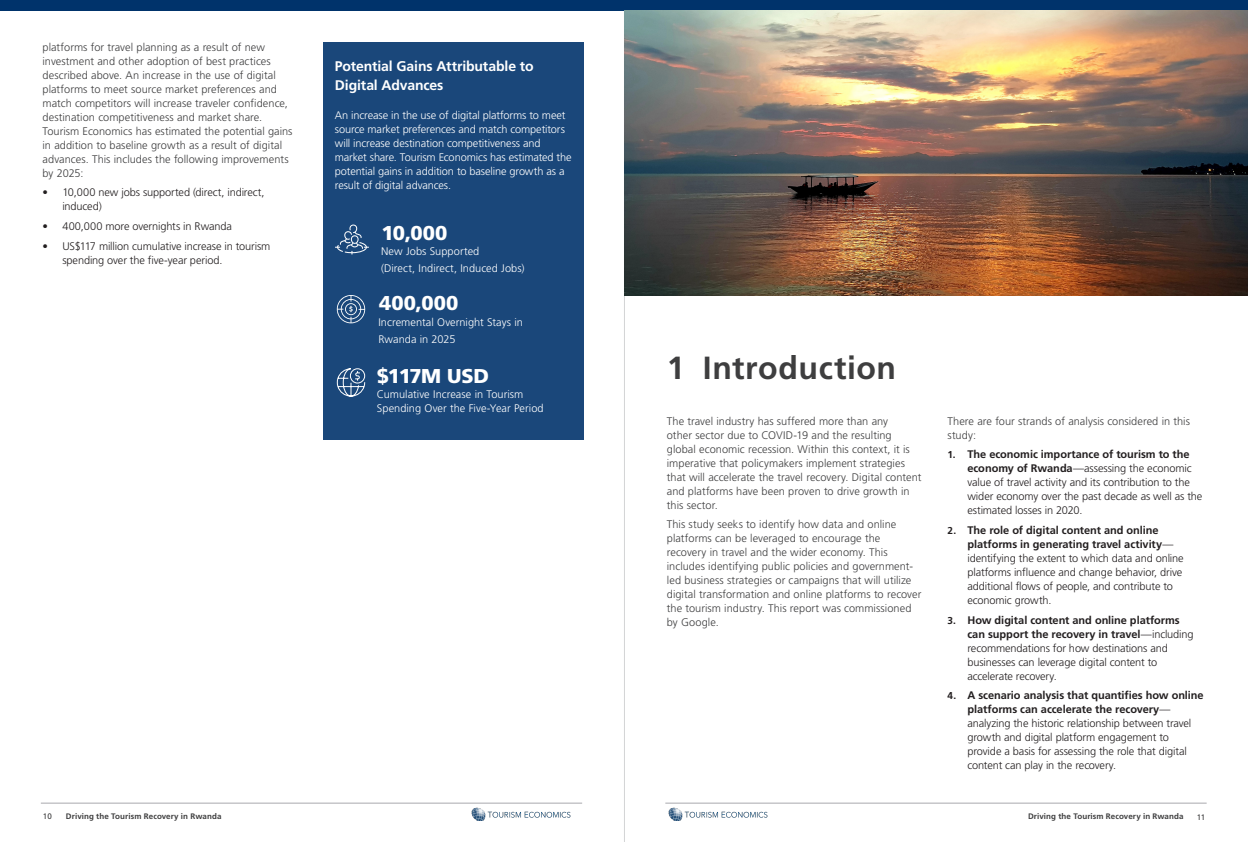
<style>
.page{position:relative;width:1248px;height:842px;background:#fff}
.page>*{position:absolute;margin:0;border:0;box-sizing:border-box;transform-origin:0 0}
.t1{font:700 32px "Frutiger LT Std";letter-spacing:.015em;color:#3e3e3f}
.t2{font:900 20px "Frutiger LT Std";color:#fff}
.t3{font:700 14px "Frutiger LT Std";letter-spacing:-.01em;color:#fff}
.Body_Text{font:300 11px/14px "Frutiger LT Std";letter-spacing:.005em;color:#3e3e3f}
.t4{font:300 11px/14px "Frutiger LT Std";letter-spacing:-.01em;color:#231f20}
.Executive_Summary_Bo{font:300 11px/14px "Frutiger LT Std";letter-spacing:-.01em;color:#fff}
.t5{font:700 8px "Frutiger LT Std";letter-spacing:.01em;color:#3e3e3f}
.t6{font:8px "Frutiger LT Std";color:#3e3e3f}
.s1{font-weight:700;font-size:10px}
.s2{font-weight:700}
</style>
<div class="page">
<img style="left:471px;top:807px;width:100px;height:13px">
<hr style="left:41px;top:803px;width:541px;height:1px;background:#a8a9ad">
<hr style="left:624px;top:0;width:1px;height:842px;background:#6c6d70">
<div style="left:624px;top:0;width:623px;height:11px;background:#00336b"></div>
<hr style="left:665px;top:803px;width:541px;height:1px;background:#a8a9ad">
<div style="left:0;top:0;width:623px;height:11px;background:#00336b"></div>
<img style="left:665px;top:803px;width:105px;height:17px">
<div style="left:323px;top:43px;width:260px;height:397px;background:#1a477a"></div>
<svg style="left:335px;top:225px;width:34px;height:30px"></svg>
<svg style="left:336px;top:295px;width:29px;height:28px"></svg>
<svg style="left:336px;top:368px;width:29px;height:29px"></svg>
<img style="left:625px;top:11px;width:622px;height:285px">
<p class="Body_Text" style="left:43px;top:40px;width:251px">platforms for travel planning as a result of new investment and other adoption of best practices described above. An increase in the use of digital platforms to meet source market preferences and match competitors will increase traveler confidence, destination competitiveness and market share.<br>Tourism Economics has estimated the potential gains in addition to baseline growth as a result of digital advances. This includes the following improvements by 2025:</p>
<p class="t4" style="left:62px;top:186px;width:204px;text-indent:-20px">• 10,000 new jobs supported (direct, indirect, induced)</p>
<p class="t4" style="left:43px;top:219px;width:191px">• 400,000 more overnights in Rwanda</p>
<p class="t4" style="left:62px;top:239px;width:209px;text-indent:-20px">• US$117 million cumulative increase in tourism spending over the five-year period.</p>
<p class="t3" style="left:335px;top:57px;width:200px">Potential Gains Attributable to</p>
<p class="t3" style="left:335px;top:77px;width:110px">Digital Advances</p>
<p class="Executive_Summary_Bo" style="left:335px;top:109px;width:238px">An increase in the use of digital platforms to meet source market preferences and match competitors will increase destination competitiveness and market share. Tourism Economics has estimated the potential gains in addition to baseline growth as a result of digital advances.</p>
<p class="t2" style="left:381px;top:220px;width:68px">10,000</p>
<p class="Executive_Summary_Bo" style="left:381px;top:244px;width:100px">New Jobs Supported</p>
<p class="Executive_Summary_Bo" style="left:381px;top:261px;width:145px">(Direct, Indirect, Induced Jobs)</p>
<p class="t2" style="left:379px;top:291px;width:81px">400,000</p>
<p class="Executive_Summary_Bo" style="left:378px;top:315px;width:146px">Incremental Overnight Stays in</p>
<p class="Executive_Summary_Bo" style="left:378px;top:332px;width:79px">Rwanda in 2025</p>
<p class="t2" style="left:377px;top:364px;width:114px">$117M USD</p>
<p class="Executive_Summary_Bo" style="left:377px;top:387px;width:168px">Cumulative Increase in Tourism<br>Spending Over the Five-Year Period</p>
<p class="t1" style="left:666px;top:349px;width:231px">1 Introduction</p>
<p class="Body_Text" style="left:666px;top:414px;width:256px">The travel industry has suffered more than any<br>other sector due to COVID-19 and the resulting global economic recession. Within this context, it is imperative that policymakers implement strategies that will accelerate the travel recovery. Digital content and platforms have been proven to drive growth in this sector.</p>
<p class="Body_Text" style="left:666px;top:518px;width:256px">This study seeks to identify how data and online platforms can be leveraged to encourage the recovery in travel and the wider economy. This includes identifying public policies and government&shy;led business strategies or campaigns that will utilize digital transformation and online platforms to recover the tourism industry. This report was commissioned by Google.</p>
<p class="Body_Text" style="left:947px;top:414px;width:244px">There are four strands of analysis considered in this study:</p>
<p class="t4" style="left:967px;top:448px;width:236px;text-indent:-20px"><span class="s1">1.</span> <span class="s2">The economic importance of tourism to the economy of Rwanda</span>—assessing the economic value of travel activity and its contribution to the wider economy over the past decade as well as the estimated losses in 2020.</p>
<p class="t4" style="left:967px;top:523px;width:218px;text-indent:-20px"><span class="s1">2.</span> <span class="s2">The role of digital content and online platforms in generating travel activity</span>— identifying the extent to which data and online platforms influence and change behavior, drive additional flows of people, and contribute to economic growth.</p>
<p class="t4" style="left:967px;top:613px;width:228px;text-indent:-20px"><span class="s1">3.</span> <span class="s2">How digital content and online platforms can support the recovery in travel</span>—including recommendations for how destinations and businesses can leverage digital content to accelerate recovery.</p>
<p class="t4" style="left:967px;top:689px;width:238px;text-indent:-20px"><span class="s1">4.</span> <span class="s2">A scenario analysis that quantifies how online platforms can accelerate the recovery</span>— analyzing the historic relationship between travel growth and digital platform engagement to provide a basis for assessing the role that digital content can play in the recovery.</p>
<p class="t6" style="left:43px;top:811px;width:10px">10</p>
<p class="t5" style="left:66px;top:812px;width:157px">Driving the Tourism Recovery in Rwanda</p>
<p class="t5" style="left:1027px;top:812px;width:157px">Driving the Tourism Recovery in Rwanda</p>
<p class="t6" style="left:1196px;top:812px;width:10px">11</p>
</div>
